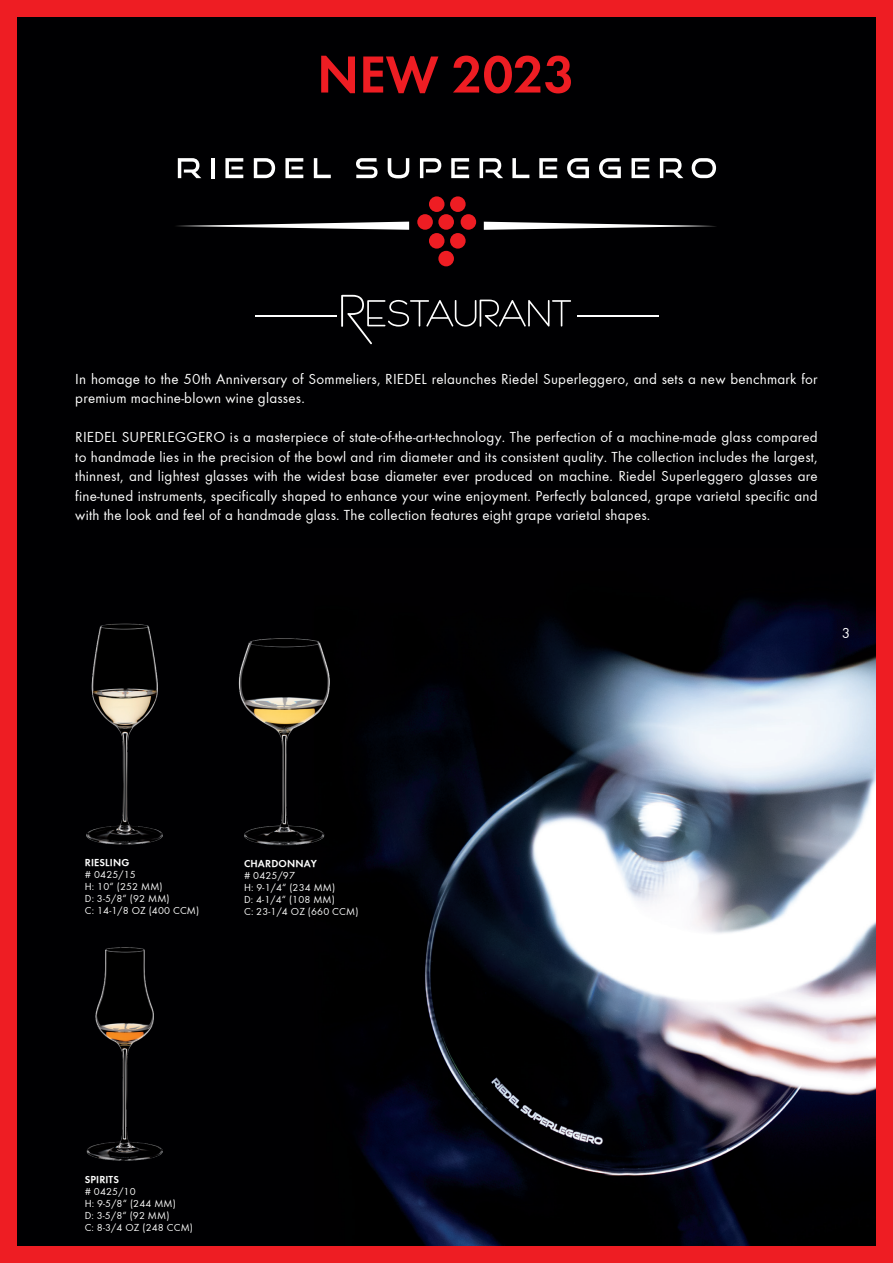
<style>
.page{position:relative;width:893px;height:1263px;background:#ee1d23}
.page>*{position:absolute;margin:0;border:0;box-sizing:border-box;transform-origin:0 0}
.t1{font:700 54px "Function";color:#ee1d23}
.t2{font:15px/19.5px "Function";letter-spacing:.015em;color:#fff}
.t3{font:10.5px/12px "Function";letter-spacing:.015em;color:#fff}
.t4{font:700 10.5px "Function";letter-spacing:.015em;color:#fff}
</style>
<div class="page">
<div style="left:17px;top:17px;width:859px;height:1229px;background:#000002"></div>
<img style="left:350px;top:599px;width:526px;height:647px">
<svg style="left:178px;top:158px;width:23px;height:20px"></svg>
<hr style="left:211px;top:158px;width:3px;height:20px;background:#fff">
<svg style="left:225px;top:158px;width:18px;height:20px"></svg>
<svg style="left:254px;top:158px;width:21px;height:20px"></svg>
<svg style="left:285px;top:158px;width:18px;height:20px"></svg>
<svg style="left:314px;top:158px;width:17px;height:20px"></svg>
<svg style="left:356px;top:158px;width:22px;height:20px"></svg>
<svg style="left:388px;top:158px;width:21px;height:20px"></svg>
<svg style="left:420px;top:158px;width:21px;height:20px"></svg>
<svg style="left:451px;top:158px;width:18px;height:20px"></svg>
<svg style="left:480px;top:158px;width:23px;height:20px"></svg>
<svg style="left:512px;top:158px;width:17px;height:20px"></svg>
<svg style="left:539px;top:158px;width:18px;height:20px"></svg>
<svg style="left:567px;top:158px;width:22px;height:20px"></svg>
<svg style="left:599px;top:158px;width:22px;height:20px"></svg>
<svg style="left:631px;top:158px;width:18px;height:20px"></svg>
<svg style="left:660px;top:158px;width:23px;height:20px"></svg>
<svg style="left:692px;top:158px;width:24px;height:20px"></svg>
<svg style="left:177px;top:222px;width:232px;height:8px"></svg>
<div style="left:429px;top:196px;width:15px;height:16px;background:#ee1d23;border-radius:50%"></div>
<div style="left:450px;top:196px;width:16px;height:16px;background:#ee1d23;border-radius:50%"></div>
<div style="left:429px;top:233px;width:15px;height:16px;background:#ee1d23;border-radius:50%"></div>
<div style="left:450px;top:233px;width:16px;height:16px;background:#ee1d23;border-radius:50%"></div>
<div style="left:417px;top:214px;width:16px;height:16px;background:#ee1d23;border-radius:50%"></div>
<div style="left:438px;top:214px;width:16px;height:16px;background:#ee1d23;border-radius:50%"></div>
<div style="left:438px;top:251px;width:16px;height:15px;background:#ee1d23;border-radius:50%"></div>
<div style="left:461px;top:214px;width:15px;height:16px;background:#ee1d23;border-radius:50%"></div>
<svg style="left:484px;top:222px;width:232px;height:8px"></svg>
<hr style="left:255px;top:315px;width:82px;height:2px;background:#fff">
<hr style="left:577px;top:315px;width:82px;height:1px;background:#fff">
<svg style="left:341px;top:295px;width:230px;height:49px"></svg>
<img style="left:86px;top:623px;width:77px;height:222px">
<img style="left:86px;top:947px;width:77px;height:214px">
<img style="left:238px;top:638px;width:92px;height:208px">
<h1 class="t1" style="left:317px;top:43px;width:259px">NEW 2023</h1>
<p class="t2" style="left:75px;top:369px;width:744px">In homage to the 50th Anniversary of Sommeliers, RIEDEL relaunches Riedel Superleggero, and sets a new benchmark for premium machine-blown wine glasses.</p>
<p class="t2" style="left:75px;top:427px;width:744px;text-align:justify">RIEDEL SUPERLEGGERO is a masterpiece of state-of-the-art-technology. The perfection of a machine-made glass compared to handmade lies in the precision of the bowl and rim diameter and its consistent quality. The collection includes the largest, thinnest, and lightest glasses with the widest base diameter ever produced on machine. Riedel Superleggero glasses are fine-tuned instruments, specifically shaped to enhance your wine enjoyment. Perfectly balanced, grape varietal specific and with the look and feel of a handmade glass. The collection features eight grape varietal shapes.</p>
<p class="t2" style="left:842px;top:624px;width:10px">3</p>
<p class="t4" style="left:85px;top:856px;width:46px">RIESLING</p>
<p class="t3" style="left:85px;top:869px;width:116px"># 0425/15<br>H: 10“ (252 MM)<br>D: 3-5/8“ (92 MM)<br>C: 14-1/8 OZ (400 CCM)</p>
<p class="t4" style="left:244px;top:857px;width:75px">CHARDONNAY</p>
<p class="t3" style="left:244px;top:869px;width:116px"># 0425/97<br>H: 9-1/4“ (234 MM)<br>D: 4-1/4“ (108 MM)<br>C: 23-1/4 OZ (660 CCM)</p>
<p class="t4" style="left:85px;top:1173px;width:36px">SPIRITS</p>
<p class="t3" style="left:85px;top:1185px;width:110px"># 0425/10<br>H: 9-5/8“ (244 MM)<br>D: 3-5/8“ (92 MM)<br>C: 8-3/4 OZ (248 CCM)</p>
</div>
